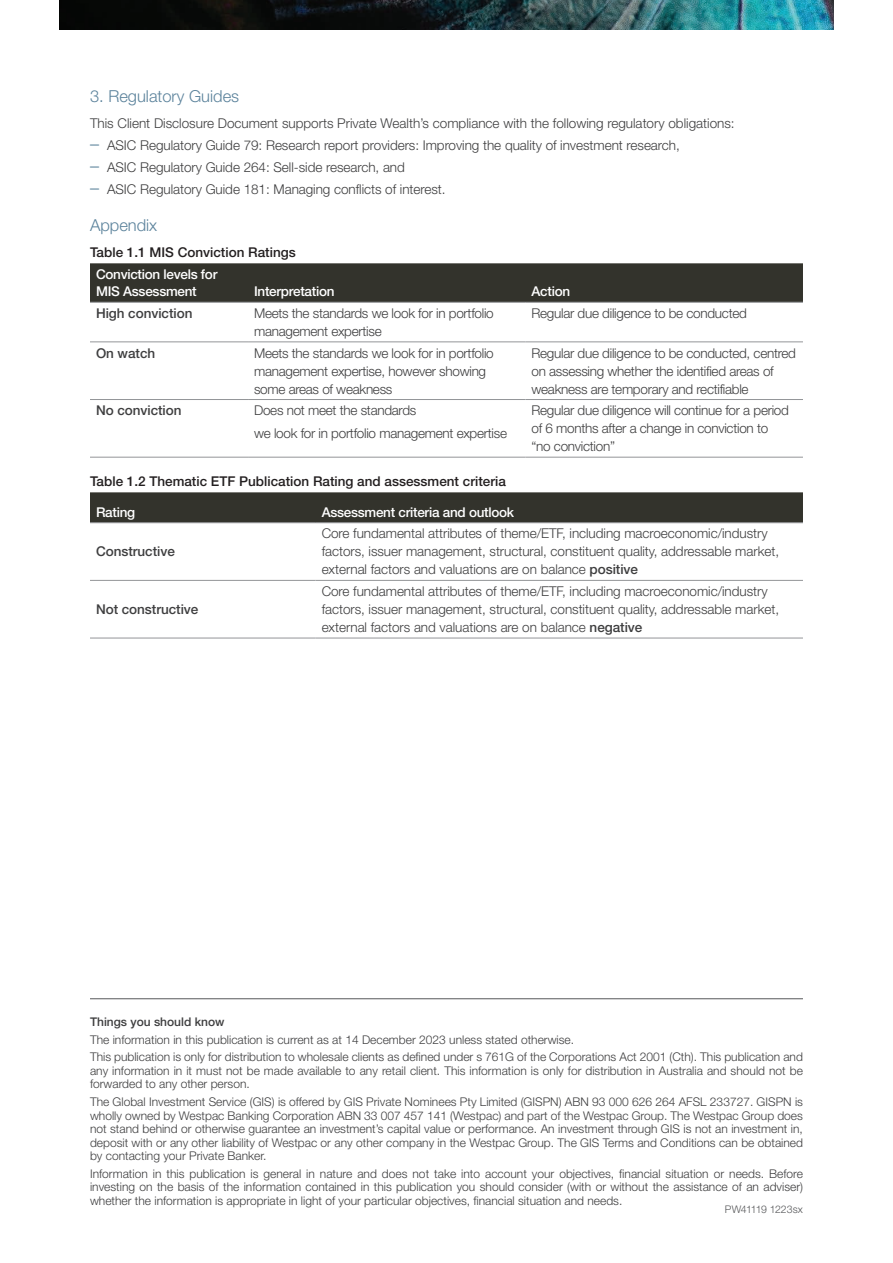
<style>
.page{position:relative;width:893px;height:1263px;background:#fff}
.page>*{position:absolute;margin:0;border:0;box-sizing:border-box;transform-origin:0 0}
.t1{font:300 16.5px "Helvetica Neue LT Std";color:#5c839c}
.t2{font:300 13.5px/18px "Helvetica Neue LT Std";letter-spacing:-.005em;color:#3e3e3f}
.t3{font:500 13.5px/17.2px "Helvetica Neue LT Std";letter-spacing:-.02em;color:#fff}
.t4{font:500 13.5px "Helvetica Neue LT Std";color:#231f20}
.t5{font:500 13.5px "Helvetica Neue LT Std";letter-spacing:-.005em;color:#3e3e3f}
.t6{font:300 12px/13.5px "Helvetica Neue LT Std";color:#3e3e3f}
.t7{font:500 12px "Helvetica Neue LT Std";color:#3e3e3f}
.t8{font:300 10.5px "Helvetica Neue LT Std";letter-spacing:-.025em;color:#57585a}
.s1{font-size:18px;color:#5c839c}
.s2{font-weight:500}
</style>
<div class="page">
<img style="left:60px;top:0;width:773px;height:30px">
<hr style="left:90px;top:998px;width:713px;height:1px;background:#57585a">
<div style="left:90px;top:263px;width:713px;height:39px;background:#33332c"></div>
<hr style="left:90px;top:342px;width:158px;height:1px;background:#939598">
<hr style="left:248px;top:342px;width:277px;height:1px;background:#939598">
<hr style="left:525px;top:342px;width:278px;height:1px;background:#939598">
<hr style="left:90px;top:399px;width:158px;height:1px;background:#939598">
<hr style="left:248px;top:399px;width:277px;height:1px;background:#939598">
<hr style="left:525px;top:399px;width:278px;height:1px;background:#939598">
<hr style="left:90px;top:457px;width:158px;height:1px;background:#939598">
<hr style="left:248px;top:457px;width:277px;height:1px;background:#939598">
<hr style="left:525px;top:457px;width:278px;height:1px;background:#939598">
<hr style="left:90px;top:302px;width:158px;height:1px;background:#939598">
<hr style="left:248px;top:302px;width:277px;height:1px;background:#939598">
<hr style="left:525px;top:302px;width:278px;height:1px;background:#939598">
<div style="left:90px;top:492px;width:713px;height:30px;background:#33332c"></div>
<hr style="left:90px;top:580px;width:226px;height:1px;background:#939598">
<hr style="left:316px;top:580px;width:487px;height:1px;background:#939598">
<hr style="left:90px;top:638px;width:226px;height:1px;background:#939598">
<hr style="left:316px;top:638px;width:487px;height:1px;background:#939598">
<hr style="left:90px;top:522px;width:226px;height:1px;background:#939598">
<hr style="left:316px;top:522px;width:487px;height:1px;background:#939598">
<h1 class="t1" style="left:90px;top:86px;width:151px">3. Regulatory Guides</h1>
<p class="t2" style="left:90px;top:113px;width:646px">This Client Disclosure Document supports Private Wealth’s compliance with the following regulatory obligations:</p>
<p class="t2" style="left:90px;top:136px;width:591px"><span class="s1">–</span> ASIC Regulatory Guide 79: Research report providers: Improving the quality of investment research,</p>
<p class="t2" style="left:90px;top:158px;width:316px"><span class="s1">–</span> ASIC Regulatory Guide 264: Sell-side research, and</p>
<p class="t2" style="left:90px;top:180px;width:357px"><span class="s1">–</span> ASIC Regulatory Guide 181: Managing conflicts of interest.</p>
<h1 class="t1" style="left:90px;top:215px;width:69px">Appendix</h1>
<p class="t4" style="left:90px;top:244px;width:207px">Table 1.1 MIS Conviction Ratings</p>
<p class="t3" style="left:96px;top:265px;width:123px">Conviction levels for<br>MIS Assessment</p>
<p class="t3" style="left:254px;top:283px;width:82px">Interpretation</p>
<p class="t3" style="left:531px;top:283px;width:40px">Action</p>
<p class="t5" style="left:96px;top:305px;width:98px">High conviction</p>
<p class="t2" style="left:254px;top:304px;width:241px">Meets the standards we look for in portfolio management expertise</p>
<p class="t2" style="left:531px;top:304px;width:217px">Regular due diligence to be conducted</p>
<p class="t5" style="left:96px;top:345px;width:61px">On watch</p>
<p class="t2" style="left:254px;top:343px;width:241px">Meets the standards we look for in portfolio management expertise, however showing some areas of weakness</p>
<p class="t2" style="left:531px;top:343px;width:266px">Regular due diligence to be conducted, centred on assessing whether the identified areas of weakness are temporary and rectifiable</p>
<p class="t5" style="left:96px;top:402px;width:87px">No conviction</p>
<p class="t2" style="left:254px;top:399px;width:254px;line-height:22.5px">Does not meet the standards<br>we look for in portfolio management expertise</p>
<p class="t2" style="left:531px;top:401px;width:259px">Regular due diligence will continue for a period of 6 months after a change in conviction to “no conviction”</p>
<p class="t4" style="left:90px;top:473px;width:417px">Table 1.2 Thematic ETF Publication Rating and assessment criteria</p>
<p class="t3" style="left:96px;top:503px;width:41px">Rating</p>
<p class="t3" style="left:322px;top:503px;width:194px">Assessment criteria and outlook</p>
<p class="t5" style="left:96px;top:543px;width:80px">Constructive</p>
<p class="t2" style="left:322px;top:524px;width:459px">Core fundamental attributes of theme/ETF, including macroeconomic/industry factors, issuer management, structural, constituent quality, addressable market, external factors and valuations are on balance <span class="s2">positive</span></p>
<p class="t5" style="left:96px;top:601px;width:104px">Not constructive</p>
<p class="t2" style="left:322px;top:582px;width:459px">Core fundamental attributes of theme/ETF, including macroeconomic/industry factors, issuer management, structural, constituent quality, addressable market, external factors and valuations are on balance <span class="s2">negative</span></p>
<p class="t7" style="left:90px;top:1014px;width:136px">Things you should know</p>
<p class="t6" style="left:90px;top:1030px;width:714px;line-height:17.7px">The information in this publication is current as at 14 December 2023 unless stated otherwise.<br>This publication is only for distribution to wholesale clients as defined under s 761G of the Corporations Act 2001 (Cth). This publication and</p>
<p class="t6" style="left:90px;top:1064px;width:714px">any information in it must not be made available to any retail client. This information is only for distribution in Australia and should not be forwarded to any other person.</p>
<p class="t6" style="left:90px;top:1095px;width:714px;text-align:justify">The Global Investment Service (GIS) is offered by GIS Private Nominees Pty Limited (GISPN) ABN 93 000 626 264 AFSL 233727. GISPN is wholly owned by Westpac Banking Corporation ABN 33 007 457 141 (Westpac) and part of the Westpac Group. The Westpac Group does not stand behind or otherwise guarantee an investment’s capital value or performance. An investment through GIS is not an investment in, deposit with or any other liability of Westpac or any other company in the Westpac Group. The GIS Terms and Conditions can be obtained by contacting your Private Banker.</p>
<p class="t6" style="left:90px;top:1167px;width:714px;text-align:justify">Information in this publication is general in nature and does not take into account your objectives, financial situation or needs. Before investing on the basis of the information contained in this publication you should consider (with or without the assistance of an adviser) whether the information is appropriate in light of your particular objectives, financial situation and needs.</p>
<p class="t8" style="left:725px;top:1203px;width:80px">PW41119 1223sx</p>
</div>
